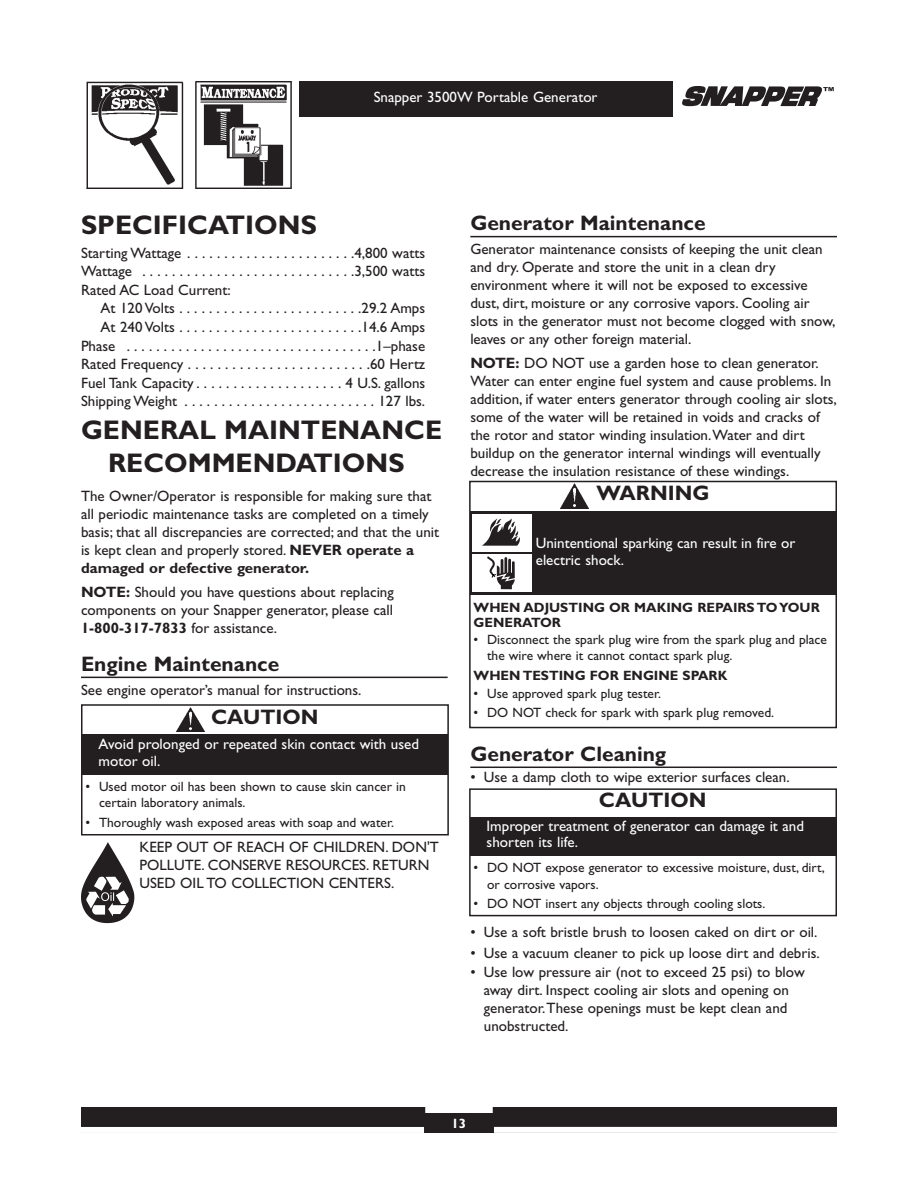
<style>
.page{position:relative;width:918px;height:1188px;background:#fff}
.page>*{position:absolute;margin:0;border:0;box-sizing:border-box;transform-origin:0 0}
.t1{font:700 27px/32.4px "Gill Sans";color:#231f20;text-align:center}
.t2{font:700 21px "Gill Sans";color:#231f20}
.t3{font:15px/18px "Gill Sans";color:#231f20}
.t4{font:15px/16.5px "Gill Sans";color:#fff}
.t5{font:13.5px/16.2px "Gill Sans";color:#231f20}
.t6{font:700 13.5px/15px "Gill Sans";color:#231f20}
.t7{font:700 13.5px "Gill Sans";color:#fff}
.s1{font-weight:700}
</style>
<div class="page">
<div style="left:299px;top:81px;width:374px;height:36px;background:#231f20"></div>
<svg style="left:682px;top:86px;width:152px;height:20px"></svg>
<img style="left:86px;top:81px;width:207px;height:108px">
<div style="left:81px;top:1107px;width:756px;height:26px;background:#231f20"></div>
<div style="left:425px;top:1107px;width:68px;height:6px;background:#fff"></div>
<div style="left:494px;top:1127px;width:343px;height:6px;background:#fff"></div>
<div style="left:81px;top:1127px;width:343px;height:6px;background:#fff"></div>
<hr style="left:81px;top:677px;width:367px;height:1px;background:#231f20">
<hr style="left:470px;top:236px;width:367px;height:1px;background:#231f20">
<hr style="left:470px;top:767px;width:367px;height:1px;background:#231f20">
<svg style="left:81px;top:842px;width:53px;height:81px"></svg>
<div style="left:81px;top:704px;width:368px;height:132px;border:2px solid #231f20"></div>
<div style="left:82px;top:734px;width:366px;height:40px;background:#231f20"></div>
<img style="left:177px;top:707px;width:28px;height:25px">
<div style="left:469px;top:788px;width:368px;height:128px;border:2px solid #231f20"></div>
<div style="left:470px;top:818px;width:366px;height:38px;background:#231f20"></div>
<div style="left:469px;top:481px;width:368px;height:247px;border:2px solid #231f20"></div>
<div style="left:470px;top:511px;width:366px;height:84px;background:#231f20"></div>
<img style="left:561px;top:484px;width:28px;height:24px">
<div style="left:472px;top:514px;width:59px;height:38px;background:#fff"></div>
<svg style="left:482px;top:519px;width:38px;height:27px"></svg>
<div style="left:472px;top:554px;width:59px;height:38px;background:#fff"></div>
<svg style="left:487px;top:556px;width:28px;height:33px"></svg>
<p class="t4" style="left:374px;top:91px;width:225px">Snapper 3500W Portable Generator</p>
<h1 class="t1" style="left:81px;top:212px;width:237px">SPECIFICATIONS</h1>
<p class="t3" style="left:81px;top:245px;width:346px;line-height:18.6px;text-align:justify">Starting Wattage . . . . . . . . . . . . . . . . . . . . . . .4,800 watts Wattage . . . . . . . . . . . . . . . . . . . . . . . . . . . . .3,500 watts Rated AC Load Current:</p>
<p class="t3" style="left:81px;top:301px;width:346px;line-height:18.6px;text-align:right">At 120 Volts . . . . . . . . . . . . . . . . . . . . . . . . .29.2 Amps<br>At 240 Volts . . . . . . . . . . . . . . . . . . . . . . . . .14.6 Amps Phase . . . . . . . . . . . . . . . . . . . . . . . . . . . . . . . . . .1–phase Rated Frequency . . . . . . . . . . . . . . . . . . . . . . . . .60 Hertz Fuel Tank Capacity . . . . . . . . . . . . . . . . . . . . 4 U.S. gallons Shipping Weight . . . . . . . . . . . . . . . . . . . . . . . . . . 127 lbs.</p>
<h1 class="t1" style="left:81px;top:417px;width:363px">GENERAL MAINTENANCE<br>RECOMMENDATIONS</h1>
<p class="t3" style="left:81px;top:489px;width:360px">The Owner/Operator is responsible for making sure that all periodic maintenance tasks are completed on a timely basis; that all discrepancies are corrected; and that the unit is kept clean and properly stored. <span class="s1">NEVER operate a damaged or defective generator.</span></p>
<p class="t3" style="left:81px;top:584px;width:314px;text-align:justify"><span class="s1">NOTE:</span> Should you have questions about replacing components on your Snapper generator, please call <span class="s1">1-800-317-7833</span> for assistance.</p>
<h2 class="t2" style="left:81px;top:657px;width:200px">Engine Maintenance</h2>
<p class="t3" style="left:81px;top:682px;width:282px">See engine operator’s manual for instructions.</p>
<h2 class="t2" style="left:211px;top:710px;width:109px">CAUTION</h2>
<p class="t4" style="left:99px;top:738px;width:322px">Avoid prolonged or repeated skin contact with used motor oil.</p>
<p class="t5" style="left:99px;top:780px;width:308px;text-indent:-14px">• Used motor oil has been shown to cause skin cancer in certain laboratory animals.</p>
<p class="t5" style="left:86px;top:816px;width:310px">• Thoroughly wash exposed areas with soap and water.</p>
<p class="t3" style="left:140px;top:840px;width:301px">KEEP OUT OF REACH OF CHILDREN. DON'T<br>POLLUTE. CONSERVE RESOURCES. RETURN<br>USED OIL TO COLLECTION CENTERS.</p>
<h2 class="t2" style="left:470px;top:216px;width:237px">Generator Maintenance</h2>
<p class="t3" style="left:470px;top:242px;width:367px">Generator maintenance consists of keeping the unit clean and dry. Operate and store the unit in a clean dry environment where it will not be exposed to excessive dust, dirt, moisture or any corrosive vapors. Cooling air slots in the generator must not become clogged with snow, leaves or any other foreign material.</p>
<p class="t3" style="left:470px;top:355px;width:368px"><span class="s1">NOTE:</span> DO NOT use a garden hose to clean generator.<br>Water can enter engine fuel system and cause problems. In addition, if water enters generator through cooling air slots, some of the water will be retained in voids and cracks of the rotor and stator winding insulation.Water and dirt buildup on the generator internal windings will eventually decrease the insulation resistance of these windings.</p>
<h2 class="t2" style="left:597px;top:486px;width:114px">WARNING</h2>
<p class="t4" style="left:536px;top:537px;width:261px">Unintentional sparking can result in fire or electric shock.</p>
<p class="t6" style="left:474px;top:601px;width:348px">WHEN ADJUSTING OR MAKING REPAIRS TO YOUR<br>GENERATOR</p>
<p class="t5" style="left:487px;top:633px;width:341px;text-indent:-14px">• Disconnect the spark plug wire from the spark plug and place the wire where it cannot contact spark plug.</p>
<p class="t6" style="left:474px;top:670px;width:255px">WHEN TESTING FOR ENGINE SPARK</p>
<p class="t5" style="left:474px;top:687px;width:189px">• Use approved spark plug tester.</p>
<p class="t5" style="left:474px;top:706px;width:302px">• DO NOT check for spark with spark plug removed.</p>
<h2 class="t2" style="left:470px;top:747px;width:198px">Generator Cleaning</h2>
<p class="t3" style="left:470px;top:769px;width:321px">• Use a damp cloth to wipe exterior surfaces clean.</p>
<h2 class="t2" style="left:599px;top:793px;width:109px">CAUTION</h2>
<p class="t4" style="left:487px;top:819px;width:319px">Improper treatment of generator can damage it and shorten its life.</p>
<p class="t5" style="left:487px;top:861px;width:339px;text-indent:-14px">• DO NOT expose generator to excessive moisture, dust, dirt, or corrosive vapors.</p>
<p class="t5" style="left:474px;top:897px;width:293px">• DO NOT insert any objects through cooling slots.</p>
<p class="t3" style="left:470px;top:925px;width:349px">• Use a soft bristle brush to loosen caked on dirt or oil.</p>
<p class="t3" style="left:470px;top:945px;width:351px">• Use a vacuum cleaner to pick up loose dirt and debris.</p>
<p class="t3" style="left:484px;top:964px;width:322px;text-indent:-14px">• Use low pressure air (not to exceed 25 psi) to blow away dirt. Inspect cooling air slots and opening on generator.These openings must be kept clean and unobstructed.</p>
<p class="t7" style="left:452px;top:1119px;width:16px">13</p>
</div>
